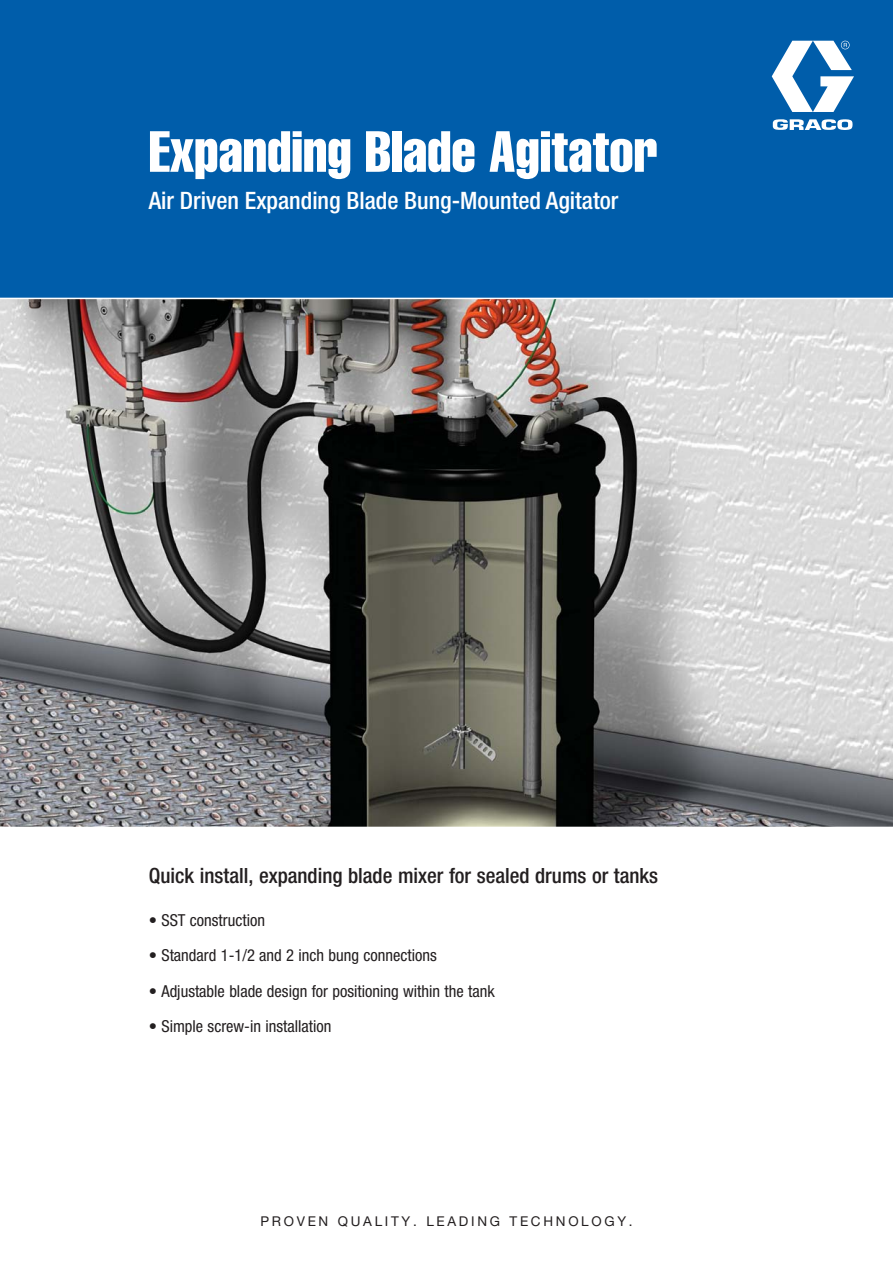
<style>
.page{position:relative;width:893px;height:1263px;background:#fff}
.page>*{position:absolute;margin:0;border:0;box-sizing:border-box;transform-origin:0 0}
.t1{font:57px "Helvetica LT Std Comp";color:#fff}
.t2{font:500 condensed 24px "Helvetica Neue LT Std";color:#fff}
.t3{font:500 condensed 21px "Helvetica Neue LT Std";color:#231f20}
.t4{font:condensed 16.5px "Helvetica Neue LT Std";color:#231f20}
.t5{font:13.5px "Helvetica Neue LT Std";letter-spacing:.2em;color:#231f20}
</style>
<div class="page">
<div style="left:0;top:0;width:893px;height:298px;background:#005daa"></div>
<svg style="left:772px;top:41px;width:82px;height:89px"></svg>
<img style="left:0;top:299px;width:893px;height:527px">
<h1 class="t1" style="left:149px;top:131px;width:511px">Expanding Blade Agitator</h1>
<h2 class="t2" style="left:149px;top:191px;width:471px">Air Driven Expanding Blade Bung-Mounted Agitator</h2>
<p class="t3" style="left:149px;top:867px;width:511px">Quick install, expanding blade mixer for sealed drums or tanks</p>
<p class="t4" style="left:149px;top:914px;width:118px">• SST construction</p>
<p class="t4" style="left:149px;top:950px;width:289px">• Standard 1-1/2 and 2 inch bung connections</p>
<p class="t4" style="left:149px;top:985px;width:347px">• Adjustable blade design for positioning within the tank</p>
<p class="t4" style="left:149px;top:1020px;width:184px">• Simple screw-in installation</p>
<p class="t5" style="left:260px;top:1216px;width:374px">PROVEN QUALITY. LEADING TECHNOLOGY.</p>
</div>
